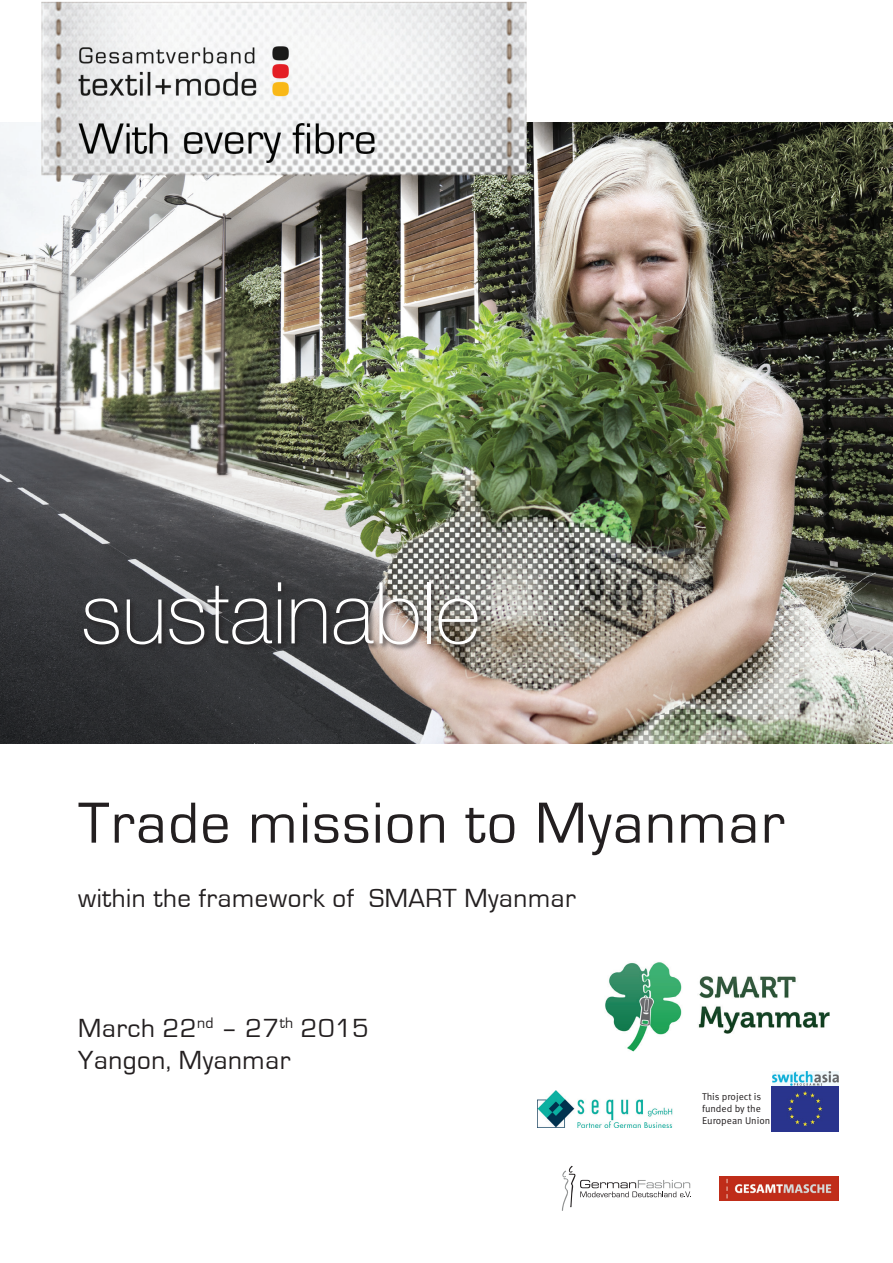
<style>
.page{position:relative;width:893px;height:1263px;background:#fff}
.page>*{position:absolute;margin:0;border:0;box-sizing:border-box;transform-origin:0 0}
.t1{font:100 85.5px "Helvetica Neue LT";color:#fff}
.t2{font:60px "Eurostile";letter-spacing:.025em;color:#231f20}
.t3{font:27px/32.4px "Eurostile";letter-spacing:.02em;color:#231f20}
.t4{font:9.9px/11.9px "Meta OT";color:#231f20}
</style>
<div class="page">
<img style="left:0;top:122px;width:893px;height:621px">
<img style="left:538px;top:1091px;width:135px;height:37px">
<img style="left:605px;top:962px;width:225px;height:90px">
<img style="left:40px;top:1px;width:487px;height:181px">
<div style="left:82px;top:581px;width:403px;height:70px;background:#231f20;opacity:.75"></div>
<img style="left:772px;top:1071px;width:67px;height:61px">
<svg style="left:562px;top:1166px;width:129px;height:45px"></svg>
<img style="left:720px;top:1176px;width:119px;height:24px">
<h1 class="t1" style="left:81px;top:564px;width:401px">sustainable</h1>
<h2 class="t2" style="left:78px;top:791px;width:708px">Trade mission to Myanmar</h2>
<p class="t3" style="left:78px;top:883px;width:499px">within the framework of SMART Myanmar</p>
<p class="t3" style="left:78px;top:1012px;width:292px">March 22<sup>nd</sup> – 27<sup>th</sup> 2015<br>Yangon, Myanmar</p>
<p class="t4" style="left:702px;top:1091px;width:70px">This project is funded by the<br>European Union</p>
</div>
